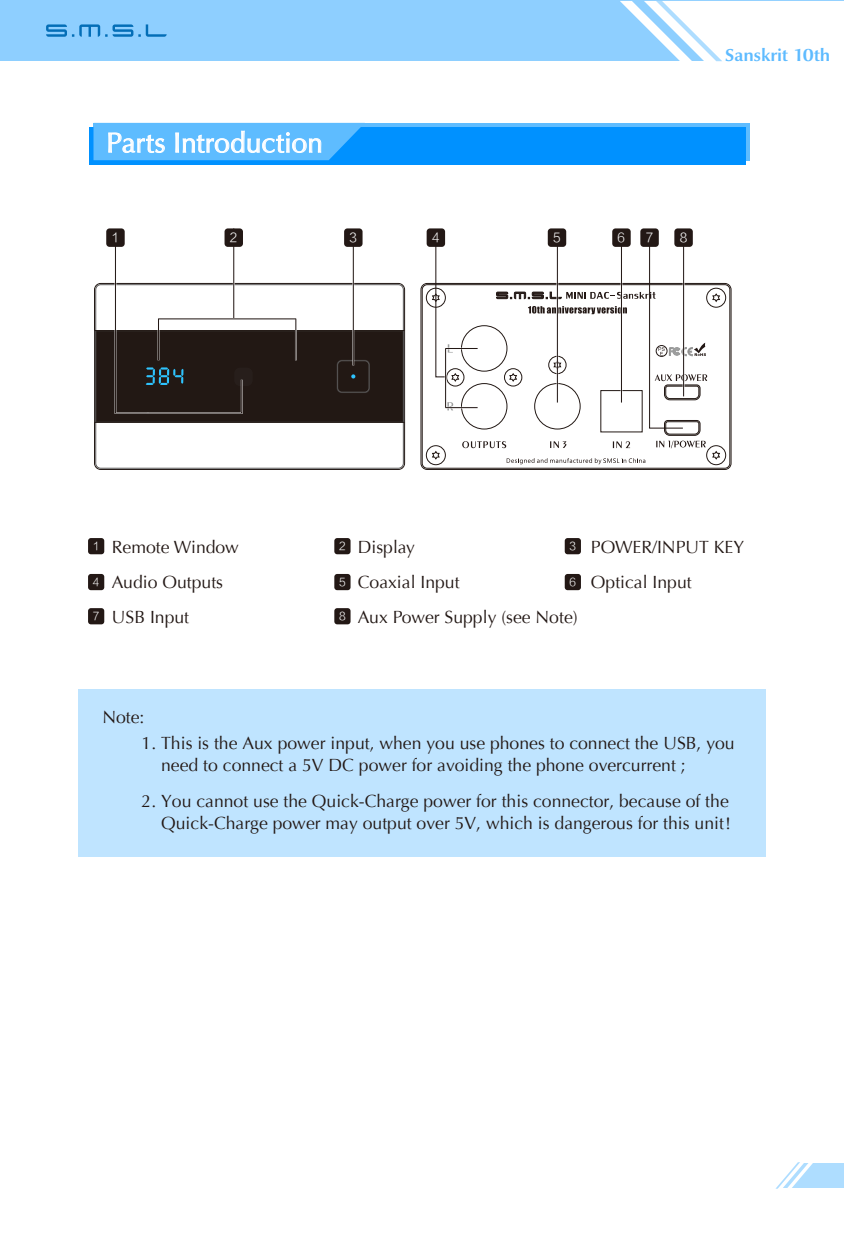
<style>
.page{position:relative;width:844px;height:1241px;background:#fff}
.page>*{position:absolute;margin:0;border:0;box-sizing:border-box;transform-origin:0 0}
.t1{font:28px "Optima";letter-spacing:.005em;color:#fff}
.t2{font:17.5px/22.1px "Optima";color:#231815}
.t3{font:700 17.5px "Optima Nova LT";color:#5ebbff}
.t4{font:12.6px "FZLTXHK";color:#f7f7f7}
.t5{font:11.2px "FZLTXHK";color:#f7f7f7}
.s1{font-family:"FZLTXHK";font-size:11.2px;color:#f7f7f7}
.s2{font-family:"Adobe Song Std";font-weight:300}
</style>
<div class="page">
<svg style="left:365px;top:123px;width:385px;height:37px;background:#4cb4ff"></svg>
<div style="left:89px;top:128px;width:657px;height:37px;background:#0091ff"></div>
<div style="left:0;top:0;width:843px;height:61px;background:#8ecfff"></div>
<svg style="left:620px;top:1px;width:223px;height:60px"></svg>
<svg style="left:46px;top:24px;width:121px;height:13px"></svg>
<div style="left:735px;top:1163px;width:108px;height:24px;background:#aeddff"></div>
<svg style="left:735px;top:1162px;width:78px;height:26px"></svg>
<div style="left:94px;top:330px;width:310px;height:92px;background:#221814;border:1px solid #3d3837"></div>
<div style="left:234px;top:367px;width:19px;height:19px;background:#271e1b;border-radius:6px"></div>
<div style="left:234px;top:367px;width:19px;height:19px;border:1px solid #221814;border-radius:6px"></div>
<div style="left:95px;top:284px;width:308px;height:184px;border:1px solid #585757;border-radius:5px"></div>
<hr style="left:94px;top:330px;width:310px;height:1px;background:#221814">
<hr style="left:94px;top:421px;width:310px;height:2px;background:#221814">
<div style="left:337px;top:360px;width:32px;height:32px;border:1px solid #595757;border-radius:4px"></div>
<svg style="left:351px;top:374px;width:4px;height:4px"></svg>
<hr style="left:352px;top:237px;width:2px;height:128px;background:#231815">
<div style="left:344px;top:228px;width:18px;height:19px;background:#231815;border-radius:3px"></div>
<hr style="left:158px;top:318px;width:138px;height:2px;background:#f7f7f7">
<hr style="left:158px;top:318px;width:138px;height:1px;background:#231815">
<hr style="left:295px;top:318px;width:1px;height:42px;background:#231815">
<div style="left:224px;top:228px;width:19px;height:19px;background:#231815;border-radius:3px"></div>
<div style="left:106px;top:228px;width:19px;height:19px;background:#231815;border-radius:3px"></div>
<svg style="left:114px;top:235px;width:129px;height:179px"></svg>
<svg style="left:93px;top:123px;width:272px;height:37px;background:#68c0ff"></svg>
<div style="left:426px;top:228px;width:19px;height:19px;background:#231815;border-radius:3px"></div>
<div style="left:422px;top:284px;width:307px;height:184px;border:1px solid #221814;border-radius:5px"></div>
<div style="left:706px;top:288px;width:19px;height:19px;border:1px solid #221814;border-radius:50%"></div>
<div style="left:706px;top:445px;width:19px;height:20px;border:1px solid #221814;border-radius:50%"></div>
<div style="left:426px;top:288px;width:19px;height:19px;border:1px solid #221814;border-radius:50%"></div>
<div style="left:426px;top:445px;width:19px;height:20px;border:1px solid #221814;border-radius:50%"></div>
<div style="left:674px;top:228px;width:18px;height:19px;background:#231815;border-radius:3px"></div>
<div style="left:640px;top:228px;width:18px;height:19px;background:#231815;border-radius:3px"></div>
<div style="left:612px;top:228px;width:18px;height:19px;background:#231815;border-radius:3px"></div>
<div style="left:547px;top:228px;width:19px;height:19px;background:#231815;border-radius:3px"></div>
<svg style="left:431px;top:235px;width:289px;height:229px"></svg>
<div style="left:655px;top:345px;width:12px;height:12px;border:1px solid #231815;border-radius:50%"></div>
<div style="left:78px;top:689px;width:687px;height:167px;background:#bfe4ff"></div>
<div style="left:334px;top:574px;width:16px;height:16px;background:#231815;border-radius:3px"></div>
<div style="left:564px;top:574px;width:16px;height:16px;background:#231815;border-radius:3px"></div>
<div style="left:88px;top:608px;width:16px;height:16px;background:#231815;border-radius:3px"></div>
<div style="left:334px;top:608px;width:16px;height:16px;background:#231815;border-radius:3px"></div>
<div style="left:88px;top:538px;width:16px;height:16px;background:#231815;border-radius:3px"></div>
<div style="left:334px;top:538px;width:16px;height:16px;background:#231815;border-radius:3px"></div>
<div style="left:564px;top:538px;width:16px;height:16px;background:#231815;border-radius:3px"></div>
<div style="left:88px;top:574px;width:16px;height:16px;background:#231815;border-radius:3px"></div>
<h1 class="t1" style="left:106px;top:126px;width:218px">Parts Introduction</h1>
<p class="t4" style="left:111px;top:230px;width:9px">1</p>
<p class="t4" style="left:230px;top:230px;width:9px">2</p>
<p class="t4" style="left:349px;top:230px;width:9px">3</p>
<p class="t3" style="left:725px;top:45px;width:107px">Sanskrit 10th</p>
<p class="t4" style="left:432px;top:230px;width:9px">4</p>
<p class="t4" style="left:553px;top:230px;width:9px">5</p>
<p class="t4" style="left:617px;top:230px;width:9px">6</p>
<p class="t4" style="left:645px;top:230px;width:9px">7</p>
<p class="t4" style="left:679px;top:230px;width:9px">8</p>
<p class="t2" style="left:112px;top:536px;width:128px">Remote Window</p>
<p class="t2" style="left:358px;top:536px;width:59px">Display</p>
<p class="t2" style="left:590px;top:536px;width:155px">POWER/INPUT KEY</p>
<p class="t2" style="left:112px;top:570px;width:113px">Audio Outputs</p>
<p class="t5" style="left:93px;top:539px;width:8px">1</p>
<p class="t5" style="left:339px;top:539px;width:8px">2</p>
<p class="t5" style="left:569px;top:539px;width:8px">3</p>
<p class="t5" style="left:93px;top:575px;width:8px">4</p>
<p class="t2" style="left:339px;top:570px;width:122px"><span class="s1">5</span> Coaxial Input</p>
<p class="t2" style="left:569px;top:570px;width:124px"><span class="s1">6</span> Optical Input</p>
<p class="t2" style="left:93px;top:605px;width:98px"><sup>7</sup> USB Input</p>
<p class="t2" style="left:339px;top:605px;width:240px"><sup>8</sup> Aux Power Supply (see Note)</p>
<p class="t2" style="left:102px;top:706px;width:44px">Note:</p>
<p class="t2" style="left:161px;top:732px;width:575px;text-indent:-20px">1. This is the Aux power input, when you use phones to connect the USB, you need to connect a 5V DC power for avoiding the phone overcurrent ;</p>
<p class="t2" style="left:161px;top:789px;width:581px;text-indent:-20px">2. You cannot use the Quick-Charge power for this connector, because of the<br>Quick-Charge power may output over 5V, which is dangerous for this unit<span class="s2">！</span></p>
</div>
